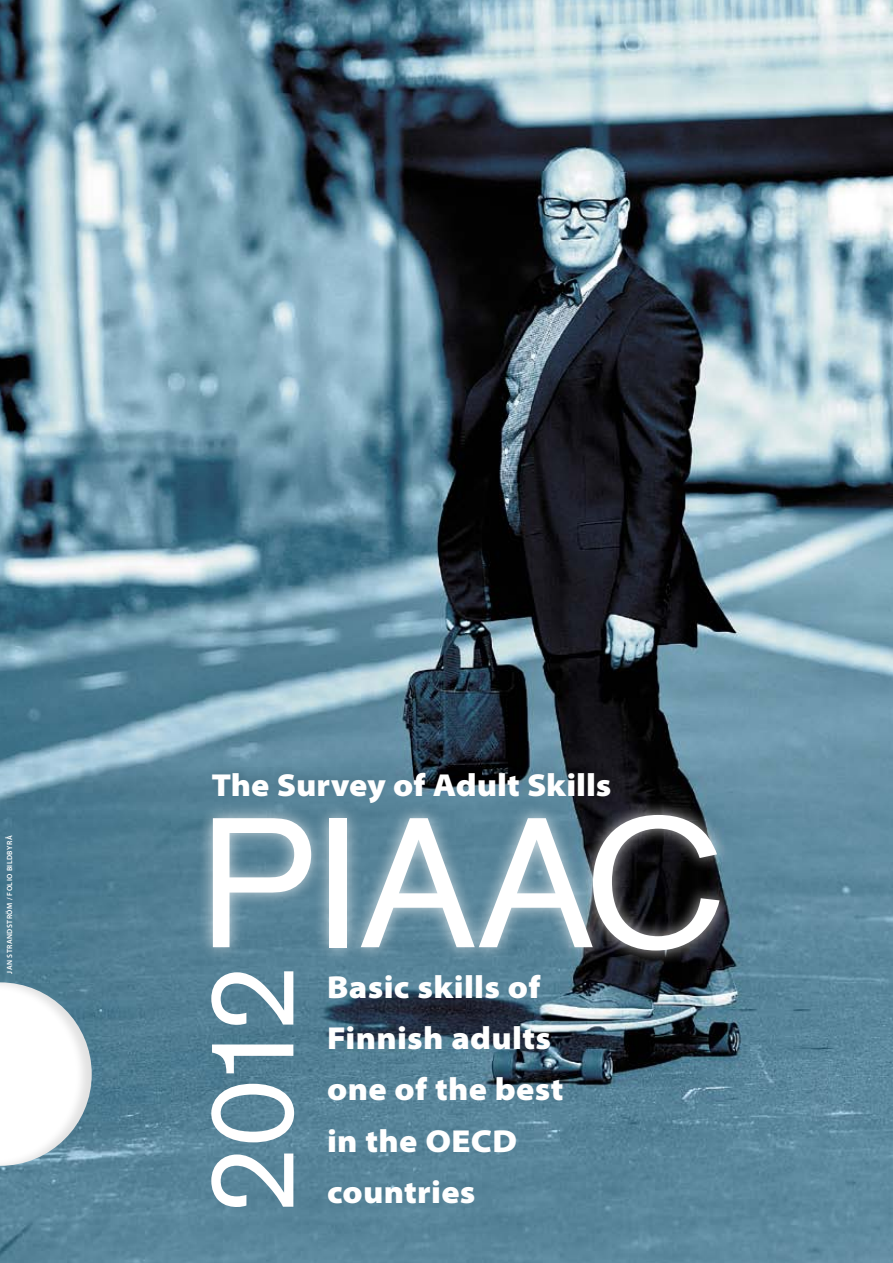
<style>
.page{position:relative;width:893px;height:1263px;background:#fff}
.page>*{position:absolute;margin:0;border:0;box-sizing:border-box;transform-origin:0 0}
.t1{font:182.7px "Akzidenz Grotesk BE";color:#fff}
.t2{font:120.75px "Akzidenz Grotesk BE";color:#fff}
.t3{font:900 semi-expanded 31.95px/51.3px "Myriad Pro";letter-spacing:.01em;color:#fff}
.t4{font:600 7.5px "Myriad Pro";letter-spacing:.06em;color:#fff}
</style>
<div class="page">
<img style="left:0;top:0;width:893px;height:1263px">
<div style="left:204px;top:760px;width:415px;height:47px;background:#000;opacity:.09"></div>
<div style="left:197px;top:799px;width:537px;height:167px;background:#fff;opacity:.75"></div>
<p class="t4" style="left:5px;top:974px;width:140px;rotate:-90deg">Jan Strandström / Folio Bildbyrå</p>
<p class="t3" style="left:212px;top:758px;width:401px">The Survey of Adult Skills</p>
<h1 class="t1" style="left:199px;top:775px;width:523px">PIAAC</h1>
<h2 class="t2" style="left:179px;top:1216px;width:254px;rotate:-90deg">2012</h2>
<p class="t3" style="left:327px;top:960px;width:238px">Basic skills of<br>Finnish adults one of the best in the OECD countries</p>
</div>
